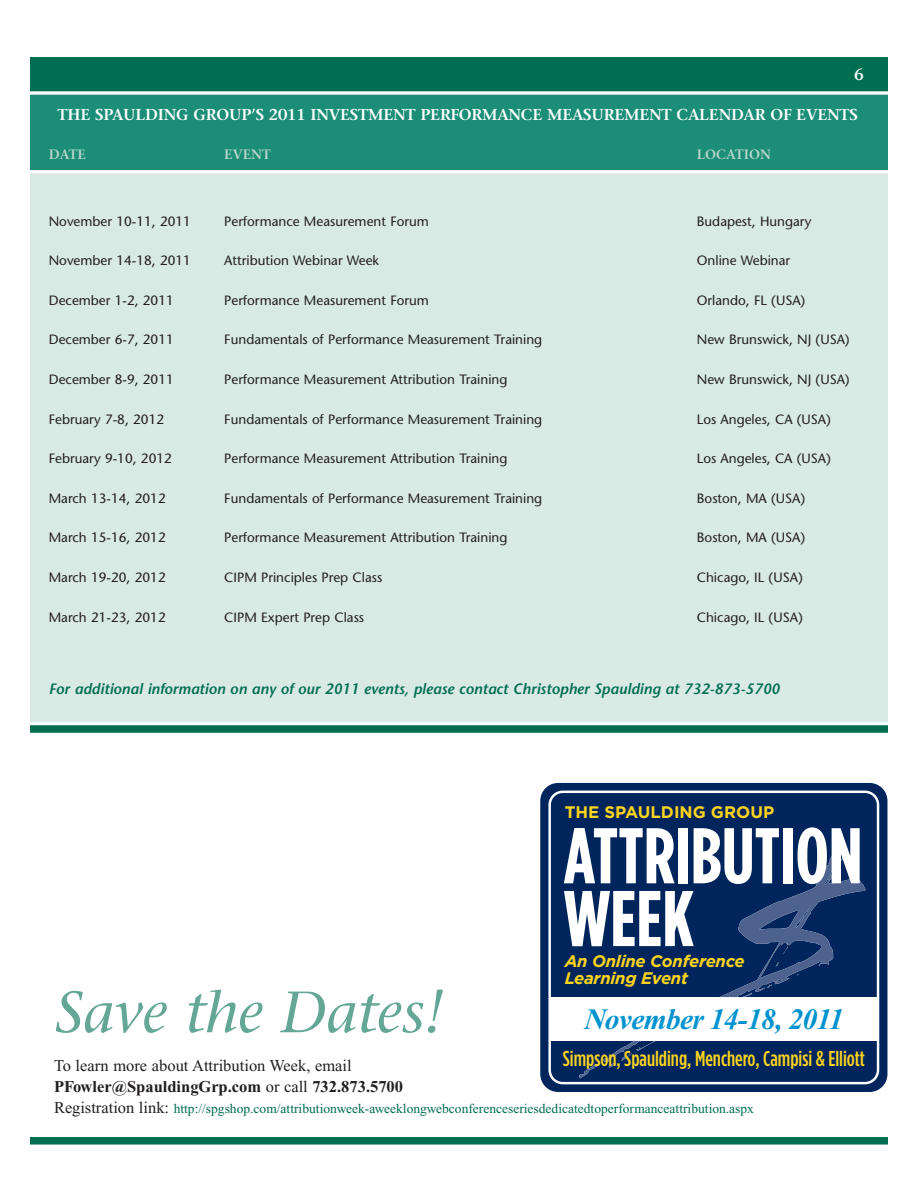
<style>
.page{position:relative;width:918px;height:1188px;background:#fff}
.page>*{position:absolute;margin:0;border:0;box-sizing:border-box;transform-origin:0 0}
.t1{font:700 78.75px/62.8px "Gotham Condensed";color:#fff}
.t2{font:italic 58.05px "Stone Serif";color:#64a796}
.t3{font:italic 700 29.55px "Times New Roman";letter-spacing:-.025em;color:#0093d0}
.t4{font:500 21.45px "Gotham Condensed";color:#fed41d}
.t5{font:italic 700 16.65px/17.2px "Gotham";letter-spacing:-.015em;color:#fed41d}
.t6{font:700 16.65px "Gotham";color:#fed41d}
.t7{font:16.5px/21px "Times New Roman";color:#231f20}
.t8{font:600 16.5px "Stone Serif";color:#fff}
.t9{font:600 15.75px "Stone Serif";letter-spacing:-.01em;color:#fff}
.t10{font:italic 600 15px "Stone Sans";color:#006e51}
.t11{font:13.5px "Stone Sans";color:#231f20}
.t12{font:13.5px "Times New Roman";color:#006e51}
.t13{font:600 13.5px "Stone Serif";color:#bad6ce}
.s1{font-weight:700}
.s2{font-size:16.5px;color:#231f20}
</style>
<div class="page">
<div style="left:28px;top:124px;width:862px;height:606px;background:#d9eae5"></div>
<div style="left:28px;top:56px;width:862px;height:37px;background:#006e51"></div>
<div style="left:27px;top:54px;width:864px;height:40px;border:3px solid #fff"></div>
<div style="left:28px;top:93px;width:862px;height:79px;background:#1c8e77"></div>
<div style="left:27px;top:92px;width:864px;height:81px;border:3px solid #fff"></div>
<div style="left:28px;top:1136px;width:862px;height:10px;background:#006e51"></div>
<div style="left:27px;top:1134px;width:864px;height:14px;border:3px solid #fff"></div>
<div style="left:28px;top:724px;width:862px;height:10px;background:#006e51"></div>
<div style="left:27px;top:722px;width:864px;height:14px;border:3px solid #fff"></div>
<svg style="left:540px;top:783px;width:347px;height:309px;fill:#00255d"></svg>
<svg style="left:548px;top:791px;width:331px;height:293px;fill:#00255d"></svg>
<div style="left:550px;top:997px;width:329px;height:44px;background:#fff"></div>
<svg style="left:601px;top:853px;width:266px;height:209px;fill:#00255d"></svg>
<svg style="left:579px;top:858px;width:264px;height:221px"></svg>
<p class="t8" style="left:854px;top:68px;width:11px">6</p>
<p class="t9" style="left:58px;top:109px;width:802px">THE SPAULDING GROUP’S 2011 INVESTMENT PERFORMANCE MEASUREMENT CALENDAR OF EVENTS</p>
<p class="t13" style="left:49px;top:149px;width:39px">DATE</p>
<p class="t13" style="left:224px;top:149px;width:48px">EVENT</p>
<p class="t13" style="left:697px;top:149px;width:76px">LOCATION</p>
<p class="t11" style="left:49px;top:216px;width:144px">November 10-11, 2011</p>
<p class="t11" style="left:224px;top:216px;width:206px">Performance Measurement Forum</p>
<p class="t11" style="left:697px;top:216px;width:116px">Budapest, Hungary</p>
<p class="t11" style="left:49px;top:255px;width:144px">November 14-18, 2011</p>
<p class="t11" style="left:224px;top:255px;width:156px">Attribution Webinar Week</p>
<p class="t11" style="left:697px;top:255px;width:95px">Online Webinar</p>
<p class="t11" style="left:49px;top:295px;width:127px">December 1-2, 2011</p>
<p class="t11" style="left:224px;top:295px;width:206px">Performance Measurement Forum</p>
<p class="t11" style="left:697px;top:295px;width:110px">Orlando, FL (USA)</p>
<p class="t11" style="left:49px;top:334px;width:127px">December 6-7, 2011</p>
<p class="t11" style="left:224px;top:334px;width:320px">Fundamentals of Performance Measurement Training</p>
<p class="t11" style="left:697px;top:334px;width:154px">New Brunswick, NJ (USA)</p>
<p class="t11" style="left:49px;top:374px;width:127px">December 8-9, 2011</p>
<p class="t11" style="left:224px;top:374px;width:285px">Performance Measurement Attribution Training</p>
<p class="t11" style="left:697px;top:374px;width:154px">New Brunswick, NJ (USA)</p>
<p class="t11" style="left:49px;top:414px;width:117px">February 7-8, 2012</p>
<p class="t11" style="left:224px;top:414px;width:320px">Fundamentals of Performance Measurement Training</p>
<p class="t11" style="left:697px;top:414px;width:136px">Los Angeles, CA (USA)</p>
<p class="t11" style="left:49px;top:453px;width:125px">February 9-10, 2012</p>
<p class="t11" style="left:224px;top:453px;width:285px">Performance Measurement Attribution Training</p>
<p class="t11" style="left:697px;top:453px;width:136px">Los Angeles, CA (USA)</p>
<p class="t11" style="left:49px;top:493px;width:119px">March 13-14, 2012</p>
<p class="t11" style="left:224px;top:493px;width:320px">Fundamentals of Performance Measurement Training</p>
<p class="t11" style="left:697px;top:493px;width:110px">Boston, MA (USA)</p>
<p class="t11" style="left:49px;top:532px;width:119px">March 15-16, 2012</p>
<p class="t11" style="left:224px;top:532px;width:285px">Performance Measurement Attribution Training</p>
<p class="t11" style="left:697px;top:532px;width:110px">Boston, MA (USA)</p>
<p class="t11" style="left:49px;top:572px;width:119px">March 19-20, 2012</p>
<p class="t11" style="left:224px;top:572px;width:160px">CIPM Principles Prep Class</p>
<p class="t11" style="left:697px;top:572px;width:107px">Chicago, IL (USA)</p>
<p class="t11" style="left:49px;top:612px;width:119px">March 21-23, 2012</p>
<p class="t11" style="left:224px;top:612px;width:141px">CIPM Expert Prep Class</p>
<p class="t11" style="left:697px;top:612px;width:107px">Chicago, IL (USA)</p>
<p class="t10" style="left:49px;top:683px;width:733px">For additional information on any of our 2011 events, please contact Christopher Spaulding at 732-873-5700</p>
<p class="t6" style="left:565px;top:803px;width:211px">THE SPAULDING GROUP</p>
<h1 class="t1" style="left:564px;top:825px;width:300px">ATTRIBUTION<br>WEEK</h1>
<h2 class="t2" style="left:55px;top:990px;width:390px">Save the Dates!</h2>
<p class="t5" style="left:565px;top:952px;width:182px">An Online Conference<br>Learning Event</p>
<h3 class="t3" style="left:584px;top:1001px;width:261px">November 14-18, 2011</h3>
<h3 class="t4" style="left:563px;top:1046px;width:304px">Simpson, Spaulding, Menchero, Campisi &amp; Elliott</h3>
<p class="t7" style="left:54px;top:1057px;width:351px">To learn more about Attribution Week, email<br><span class="s1">PFowler@SpauldingGrp.com</span> or call <span class="s1">732.873.5700</span></p>
<p class="t12" style="left:54px;top:1104px;width:702px"><span class="s2">Registration link:</span> http://spgshop.com/attributionweek-aweeklongwebconferenceseriesdedicatedtoperformanceattribution.aspx</p>
</div>
